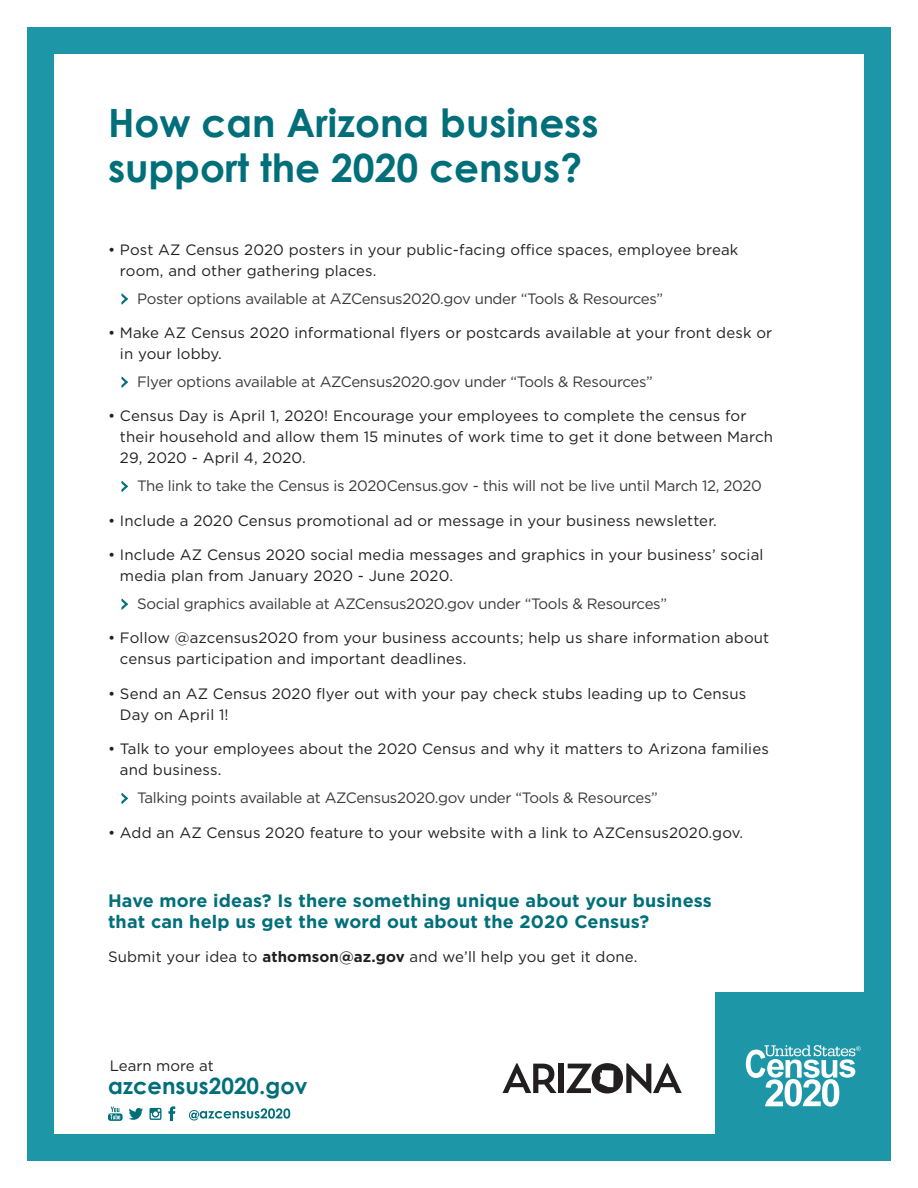
<style>
.page{position:relative;width:918px;height:1188px;background:#fff}
.page>*{position:absolute;margin:0;border:0;box-sizing:border-box;transform-origin:0 0}
.t1{font:700 39px/45px "Century Gothic";color:#006f7a}
.t2{font:700 22.5px "Century Gothic";color:#006f7a}
.t3{font:700 18px/21px "Gotham";letter-spacing:.01em;color:#006f7a}
.t4{font:15px/21px "Gotham";letter-spacing:.01em;color:#231f20}
.t5{font:15px "Gotham";letter-spacing:-.02em;color:#3b383a}
.s1{font-family:"Thonburi";font-size:17.55px;color:#006f7a}
.s2{font-weight:700}
</style>
<div class="page">
<div style="left:27px;top:27px;width:864px;height:1134px;background:#1d97a8"></div>
<div style="left:54px;top:54px;width:810px;height:1080px;background:#fff"></div>
<div style="left:716px;top:992px;width:175px;height:169px;background:#1d97a8"></div>
<svg style="left:108px;top:1107px;width:15px;height:14px"></svg>
<svg style="left:168px;top:1106px;width:7px;height:15px"></svg>
<svg style="left:129px;top:1108px;width:14px;height:12px"></svg>
<svg style="left:149px;top:1108px;width:12px;height:12px"></svg>
<svg style="left:189px;top:1108px;width:101px;height:12px"></svg>
<svg style="left:503px;top:1063px;width:54px;height:30px"></svg>
<div style="left:559px;top:1064px;width:5px;height:29px;background:#231f20"></div>
<svg style="left:567px;top:1063px;width:115px;height:31px"></svg>
<svg style="left:746px;top:1045px;width:115px;height:62px"></svg>
<p class="t1" style="left:108px;top:100px;width:492px">How can Arizona business support the 2020 census?</p>
<p class="t4" style="left:120px;top:239px;width:620px;text-indent:-12px">• Post AZ Census 2020 posters in your public-facing office spaces, employee break room, and other gathering places.</p>
<p class="t5" style="left:122px;top:289px;width:543px"><span class="s1">&gt;</span> Poster options available at AZCensus2020.gov under “Tools &amp; Resources”</p>
<p class="t4" style="left:120px;top:322px;width:654px;text-indent:-12px">• Make AZ Census 2020 informational flyers or postcards available at your front desk or in your lobby.</p>
<p class="t5" style="left:122px;top:372px;width:533px"><span class="s1">&gt;</span> Flyer options available at AZCensus2020.gov under “Tools &amp; Resources”</p>
<p class="t4" style="left:120px;top:405px;width:654px;text-indent:-12px">• Census Day is April 1, 2020! Encourage your employees to complete the census for their household and allow them 15 minutes of work time to get it done between March<br>29, 2020 - April 4, 2020.</p>
<p class="t5" style="left:122px;top:476px;width:642px"><span class="s1">&gt;</span> The link to take the Census is 2020Census.gov - this will not be live until March 12, 2020</p>
<p class="t4" style="left:108px;top:510px;width:610px">• Include a 2020 Census promotional ad or message in your business newsletter.</p>
<p class="t4" style="left:120px;top:544px;width:645px;text-indent:-12px">• Include AZ Census 2020 social media messages and graphics in your business’ social media plan from January 2020 - June 2020.</p>
<p class="t5" style="left:122px;top:594px;width:547px"><span class="s1">&gt;</span> Social graphics available at AZCensus2020.gov under “Tools &amp; Resources”</p>
<p class="t4" style="left:120px;top:627px;width:651px;text-indent:-12px">• Follow @azcensus2020 from your business accounts; help us share information about census participation and important deadlines.</p>
<p class="t4" style="left:120px;top:683px;width:628px;text-indent:-12px">• Send an AZ Census 2020 flyer out with your pay check stubs leading up to Census<br>Day on April 1!</p>
<p class="t4" style="left:120px;top:738px;width:650px;text-indent:-12px">• Talk to your employees about the 2020 Census and why it matters to Arizona families and business.</p>
<p class="t5" style="left:122px;top:788px;width:538px"><span class="s1">&gt;</span> Talking points available at AZCensus2020.gov under “Tools &amp; Resources”</p>
<p class="t4" style="left:108px;top:822px;width:637px">• Add an AZ Census 2020 feature to your website with a link to AZCensus2020.gov.</p>
<p class="t3" style="left:108px;top:890px;width:605px">Have more ideas? Is there something unique about your business that can help us get the word out about the 2020 Census?</p>
<p class="t4" style="left:108px;top:946px;width:531px">Submit your idea to <span class="s2">athomson@az.gov</span> and we’ll help you get it done.</p>
<p class="t4" style="left:110px;top:1055px;width:106px">Learn more at</p>
<p class="t2" style="left:108px;top:1071px;width:201px">azcensus2020.gov</p>
</div>
